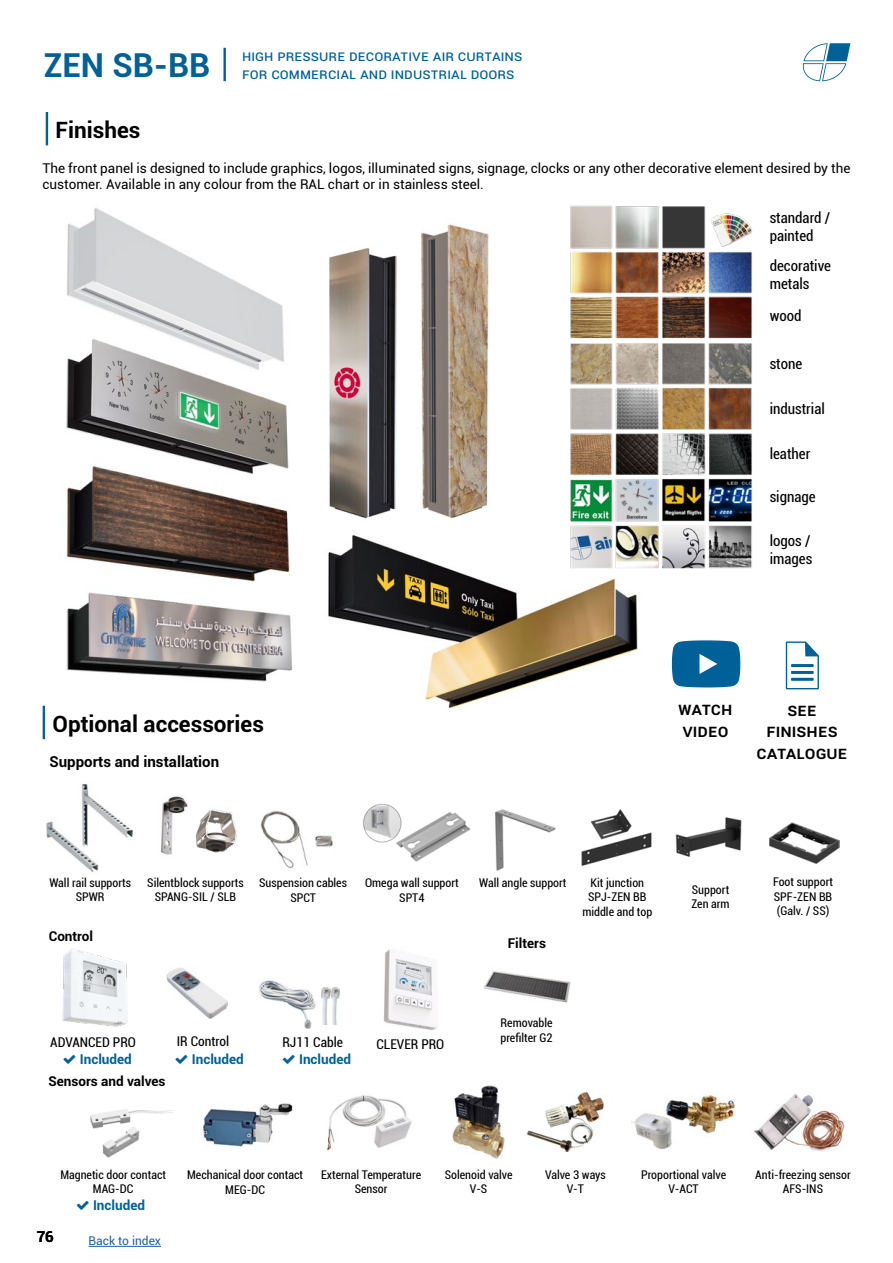
<style>
.page{position:relative;width:893px;height:1263px;background:#fff}
.page>*{position:absolute;margin:0;border:0;box-sizing:border-box;transform-origin:0 0}
.t1{font:700 33px "Roboto";color:#006098}
.t2{font:700 22.5px "Roboto";color:#000}
.t3{font:500 18px/21.6px "Roboto";color:#000}
.t4{font:condensed 15px/18px "Roboto";color:#000}
.t5{font:15px "Roboto";color:#006098}
.t6{font:700 15px "Roboto";color:#000}
.t7{font:13.5px/16.2px "Roboto";color:#000}
.t8{font:condensed 13.5px "Roboto";color:#000}
.t9{font:700 13.5px "Roboto";color:#006098}
.t10{font:700 13.5px "Roboto";color:#000}
.t11{font:condensed 12px/14.4px "Roboto";color:#000;text-align:center}
.t12{font:12px "Roboto";color:#215e9e}
</style>
<div class="page">
<svg style="left:803px;top:43px;width:47px;height:38px"></svg>
<hr style="left:89px;top:1246px;width:72px;height:1px;background:#215e9e">
<hr style="left:43px;top:706px;width:2px;height:33px;background:#006098">
<img style="left:260px;top:810px;width:73px;height:59px">
<img style="left:46px;top:784px;width:87px;height:88px">
<img style="left:161px;top:796px;width:27px;height:59px">
<img style="left:195px;top:809px;width:42px;height:44px">
<hr style="left:46px;top:112px;width:2px;height:33px;background:#006098">
<img style="left:675px;top:817px;width:67px;height:40px">
<img style="left:363px;top:804px;width:108px;height:58px">
<img style="left:495px;top:809px;width:61px;height:62px">
<img style="left:581px;top:809px;width:71px;height:57px">
<img style="left:769px;top:822px;width:70px;height:42px">
<img style="left:327px;top:1095px;width:85px;height:56px">
<img style="left:754px;top:1093px;width:91px;height:58px">
<img style="left:90px;top:1109px;width:82px;height:49px">
<img style="left:203px;top:1103px;width:90px;height:44px">
<img style="left:452px;top:1085px;width:53px;height:74px">
<img style="left:526px;top:1093px;width:79px;height:59px">
<img style="left:631px;top:1095px;width:104px;height:55px">
<img style="left:484px;top:971px;width:87px;height:32px">
<img style="left:166px;top:968px;width:61px;height:51px">
<img style="left:259px;top:980px;width:64px;height:49px">
<img style="left:321px;top:988px;width:19px;height:36px">
<img style="left:62px;top:948px;width:66px;height:79px">
<img style="left:383px;top:949px;width:54px;height:82px">
<hr style="left:223px;top:48px;width:3px;height:33px;background:#006098">
<svg style="left:786px;top:641px;width:33px;height:48px"></svg>
<img style="left:328px;top:535px;width:311px;height:175px">
<img style="left:329px;top:224px;width:160px;height:295px">
<img style="left:66px;top:208px;width:226px;height:474px">
<img style="left:566px;top:205px;width:186px;height:365px">
<svg style="left:672px;top:640px;width:68px;height:47px;background:#1c71a3"></svg>
<h1 class="t1" style="left:44px;top:42px;width:168px">ZEN SB-BB</h1>
<p class="t5" style="left:242px;top:45px;width:17px">High</p>
<p class="t5" style="left:277px;top:45px;width:207px">Pressure DECORATIVE Air Curtain</p>
<p class="t5" style="left:514px;top:45px;width:10px">s</p>
<p class="t5" style="left:242px;top:63px;width:86px">For Commercia</p>
<p class="t5" style="left:349px;top:63px;width:165px">l AND INDUSTRIAL DOORS</p>
<h2 class="t2" style="left:56px;top:114px;width:86px">Finishes</h2>
<p class="t7" style="left:42px;top:159px;width:809px">The front panel is designed to include graphics, logos, illuminated signs, signage, clocks or any other decorative element desired by the customer. Available in any colour from the RAL chart or in stainless steel.</p>
<p class="t4" style="left:770px;top:208px;width:62px">standard / painted</p>
<p class="t4" style="left:770px;top:256px;width:63px">decorative metals</p>
<p class="t4" style="left:770px;top:306px;width:33px">wood</p>
<p class="t4" style="left:770px;top:354px;width:34px">stone</p>
<p class="t4" style="left:770px;top:399px;width:57px">industrial</p>
<p class="t4" style="left:770px;top:445px;width:42px">leather</p>
<p class="t4" style="left:770px;top:487px;width:48px">signage</p>
<p class="t4" style="left:770px;top:531px;width:44px">logos / images</p>
<h2 class="t2" style="left:53px;top:709px;width:213px">Optional accessories</h2>
<p class="t6" style="left:50px;top:751px;width:171px">Supports and installation</p>
<h3 class="t3" style="left:678px;top:697px;width:56px">WATCH<br>VIDEO</h3>
<h3 class="t3" style="left:756px;top:698px;width:92px;text-align:center">SEE<br>FINISHES<br>CATALOGUE</h3>
<p class="t11" style="left:49px;top:875px;width:83px">Wall rail supports</p>
<p class="t11" style="left:479px;top:875px;width:89px">Wall angle support</p>
<p class="t11" style="left:76px;top:889px;width:30px">SPWR</p>
<p class="t11" style="left:147px;top:875px;width:98px">Silentblock supports<br>SPANG-SIL / SLB</p>
<p class="t11" style="left:259px;top:875px;width:89px">Suspension cables<br>SPCT</p>
<p class="t11" style="left:365px;top:875px;width:95px">Omega wall support<br>SPT4</p>
<p class="t10" style="left:49px;top:926px;width:46px">Control</p>
<p class="t10" style="left:508px;top:934px;width:40px">Filters</p>
<p class="t11" style="left:582px;top:875px;width:71px">Kit junction<br>SPJ-ZEN BB middle and top</p>
<p class="t11" style="left:691px;top:882px;width:40px;text-align:left">Support<br>Zen arm</p>
<p class="t11" style="left:773px;top:874px;width:62px;text-align:justify">Foot support SPF-ZEN BB (Galv. / SS)</p>
<p class="t8" style="left:50px;top:1033px;width:87px">ADVANCED PRO</p>
<p class="t8" style="left:177px;top:1031px;width:54px">IR Control</p>
<p class="t8" style="left:282px;top:1033px;width:62px">RJ11 Cable</p>
<p class="t8" style="left:376px;top:1035px;width:69px">CLEVER PRO</p>
<p class="t9" style="left:80px;top:1050px;width:54px">Included</p>
<p class="t9" style="left:192px;top:1050px;width:54px">Included</p>
<p class="t9" style="left:299px;top:1050px;width:54px">Included</p>
<p class="t10" style="left:49px;top:1071px;width:119px">Sensors and valves</p>
<p class="t11" style="left:500px;top:1015px;width:54px;text-align:left">Removable prefilter G2</p>
<p class="t11" style="left:60px;top:1167px;width:107px">Magnetic door contact<br>MAG-DC</p>
<p class="t11" style="left:187px;top:1167px;width:117px">Mechanical door contact<br>MEG-DC</p>
<p class="t11" style="left:445px;top:1167px;width:69px">Solenoid valve<br>V-S</p>
<p class="t11" style="left:545px;top:1167px;width:62px">Valve 3 ways<br>V-T</p>
<p class="t11" style="left:641px;top:1167px;width:87px">Proportional valve<br>V-ACT</p>
<p class="t11" style="left:321px;top:1167px;width:102px">External Temperature<br>Sensor</p>
<p class="t9" style="left:93px;top:1195px;width:54px">Included</p>
<p class="t6" style="left:37px;top:1226px;width:19px">76</p>
<p class="t12" style="left:89px;top:1233px;width:74px">Back to index</p>
<p class="t11" style="left:755px;top:1167px;width:97px">Anti-freezing sensor<br>AFS-INS</p>
</div>
